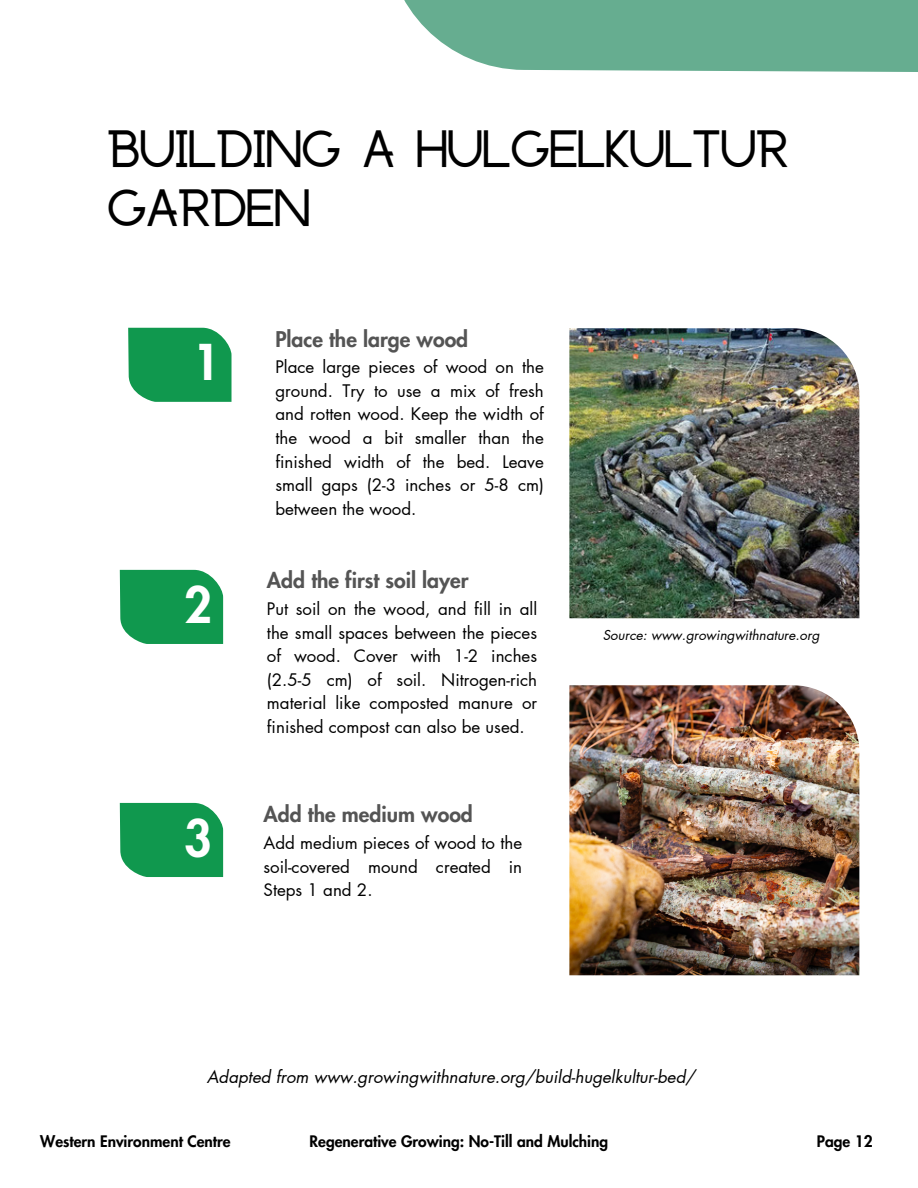
<style>
.page{position:relative;width:918px;height:1188px;background:#fff}
.page>*{position:absolute;margin:0;border:0;box-sizing:border-box;transform-origin:0 0}
.t1{font:800 48.3px "Futura LT Pro";color:#fff}
.t2{font:700 42px/58.5px "Anchorage";color:#000}
.t3{font:800 21.15px "Futura LT Pro";color:#545454}
.t4{font:16.95px/23.7px "Futura LT Pro";color:#000;text-align:justify}
.t5{font:italic 16.95px "Futura LT Pro";color:#000}
.t6{font:800 15.45px "Futura LT Pro";color:#000}
.t7{font:italic 13.5px "Futura LT Pro";color:#000}
</style>
<div class="page">
<div style="left:120px;top:570px;width:103px;height:74px;background:#10984e"></div>
<div style="left:120px;top:803px;width:103px;height:74px;background:#10984e"></div>
<svg style="left:404px;top:0;width:514px;height:72px"></svg>
<svg style="left:128px;top:328px;width:104px;height:74px"></svg>
<img style="left:569px;top:328px;width:290px;height:290px">
<img style="left:569px;top:685px;width:290px;height:290px">
<h2 class="t2" style="left:107px;top:126px;width:682px">BUILDING A HULGELKULTUR<br>GARDEN</h2>
<h1 class="t1" style="left:193px;top:341px;width:29px">1</h1>
<h1 class="t1" style="left:184px;top:583px;width:29px">2</h1>
<h1 class="t1" style="left:184px;top:816px;width:29px">3</h1>
<p class="t3" style="left:275px;top:329px;width:194px">Place the large wood</p>
<p class="t4" style="left:275px;top:356px;width:270px">Place large pieces of wood on the ground. Try to use a mix of fresh and rotten wood. Keep the width of the wood a bit smaller than the finished width of the bed. Leave small gaps (2-3 inches or 5-8 cm) between the wood.</p>
<p class="t3" style="left:267px;top:570px;width:203px">Add the first soil layer</p>
<p class="t4" style="left:267px;top:598px;width:272px">Put soil on the wood, and fill in all the small spaces between the pieces of wood. Cover with 1-2 inches (2.5-5 cm) of soil. Nitrogen-rich material like composted manure or finished compost can also be used.</p>
<p class="t3" style="left:264px;top:805px;width:211px">Add the medium wood</p>
<p class="t4" style="left:264px;top:832px;width:260px">Add medium pieces of wood to the soil-covered mound created in Steps 1 and 2.</p>
<p class="t7" style="left:603px;top:629px;width:218px">Source: www.growingwithnature.org</p>
<p class="t5" style="left:207px;top:1069px;width:490px">Adapted from www.growingwithnature.org/build-hugelkultur-bed/</p>
<p class="t6" style="left:310px;top:1134px;width:300px">Regenerative Growing: No-Till and Mulching</p>
<p class="t6" style="left:40px;top:1134px;width:192px">Western Environment Centre</p>
<p class="t6" style="left:817px;top:1134px;width:57px">Page 12</p>
</div>
